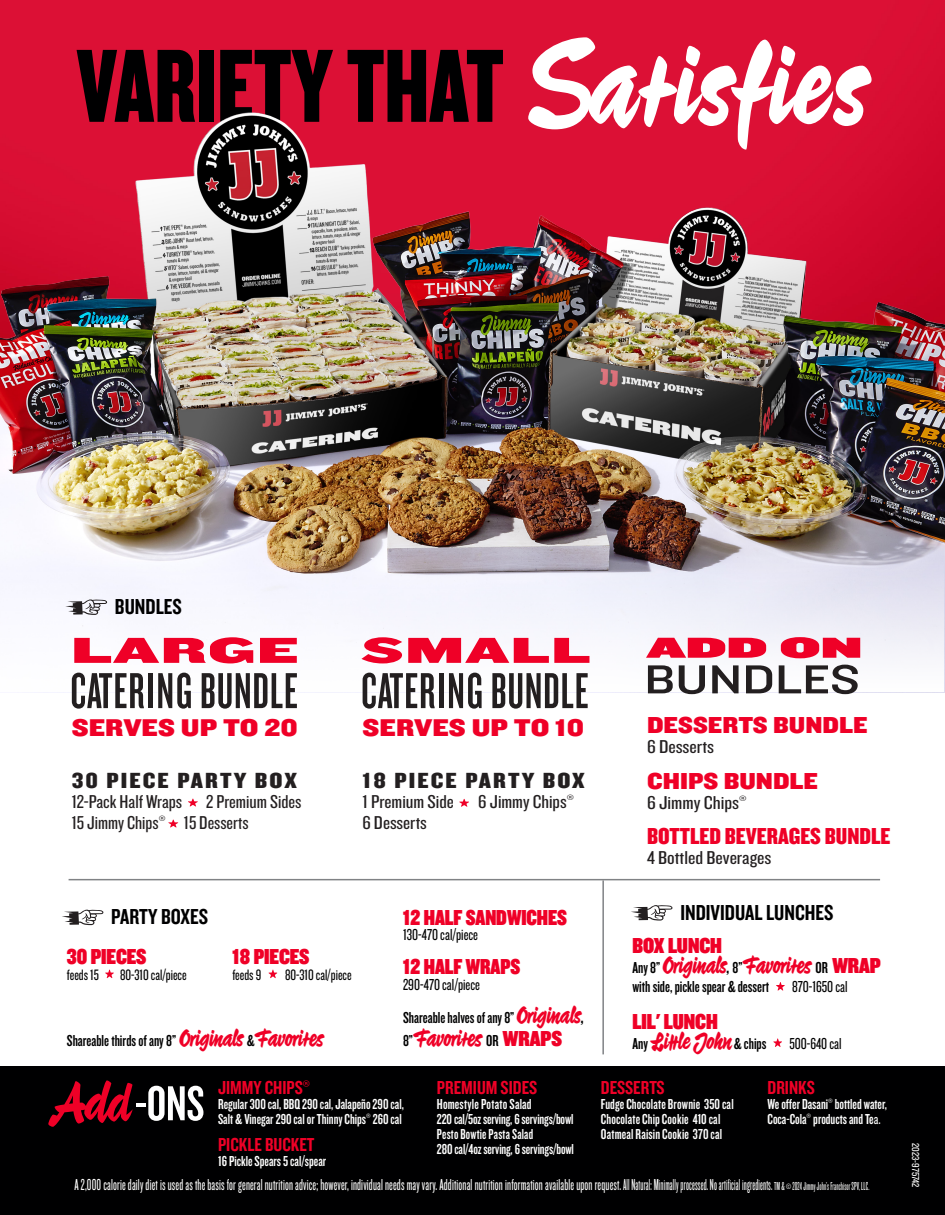
<style>
.page{position:relative;width:945px;height:1215px;background:#fff}
.page>*{position:absolute;margin:0;border:0;box-sizing:border-box;transform-origin:0 0}
.t1{font:108px "Knockout 69 Full Liteweight";color:#000001;scale:.9 1}
.t2{font:108px "Blankenhorn LL Script";letter-spacing:.03em;color:#fff}
.t3{font:52.5px "Knockout 47 Bantamweight";letter-spacing:.02em;color:#231f20}
.t4{font:51px "Knockout 48 Featherweight";color:#fff}
.t5{font:42px "Knockout 31 Junior Middlewt";color:#231f20;scale:1.25 1}
.t6{font:37.5px "Knockout 72 Full Cruiserwt";letter-spacing:.01em;color:#ef0027;scale:1.73 1}
.t7{font:37.5px "Knockout 72 Full Cruiserwt";letter-spacing:.01em;color:#ef0027;scale:1.65 1}
.t8{font:30px "Knockout 92 Ultmt Cruiserwt";color:#ef0027;scale:1.85 1}
.t9{font:25.2px "Knockout 71 Full Middlewt";color:#ef0027;scale:1.19 1}
.t10{font:24px "Knockout 71 Full Middlewt";color:#ef0027;scale:1.1 1}
.t11{font:24px "Knockout 69 Full Liteweight";color:#ef0027;scale:1.1 1}
.t12{font:22.8px "Knockout 69 Full Liteweight";letter-spacing:.07em;color:#231f20;scale:1.31 1}
.t13{font:22.5px "Blankenhorn LL Script";color:#ef0027}
.t14{font:22.5px "Knockout 90 Ultmt Welterwt";color:#ef0027;scale:.96 1}
.t15{font:22.5px "Knockout 49 Liteweight";color:#000001}
.t16{font:19.5px "Knockout 49 Liteweight";color:#ef0027}
.t17{font:19.35px/21px "Knockout 28 Junior Feathrwt";color:#231f20;scale:1.13 1}
.t18{font:19.35px "Knockout 28 Junior Feathrwt";color:#231f20;scale:1.24 1}
.t19{font:19.35px "Knockout 28 Junior Feathrwt";color:#231f20;scale:1.19 1}
.t20{font:16.5px "Knockout 27 Junior Bantamwt";letter-spacing:.01em;color:#fff;scale:.9 1}
.t21{font:16.5px "Knockout 48 Featherweight";color:#000001}
.t22{font:16.5px "Knockout 28 Junior Feathrwt";color:#000001;scale:.96 1}
.t23{font:15.6px "Knockout 28 Junior Feathrwt";color:#000001;scale:.96 1}
.t24{font:15px/15px "Knockout 48 Featherweight";color:#fff}
.t25{font:15px "Knockout 48 Featherweight";color:#fff;scale:.95 1}
.t26{font:10.5px "Knockout 29 Junior Ltweight";color:#fff}
.s1{font-family:"Knockout 48 Featherweight";font-size:16.5px;color:#000001}
.s2{font-family:"Knockout 50 Welterweight";font-size:16.5px;color:#000001}
.s3{font-family:"Knockout 90 Ultmt Welterwt"}
.s4{font-family:"Blankenhorn LL Script";font-size:22.5px;color:#ef0027}
.s5{font-family:"Knockout 50 Welterweight"}
.s6{font-family:"Blankenhorn LL Script";color:#ef0027}
.s7{font-family:"Knockout 28 Junior Feathrwt"}
.s8{font-family:"Knockout 26 Junior Flywght"}
.s9{font-family:"Knockout 26 Junior Flywght";font-size:12px}
</style>
<div class="page">
<div style="left:0;top:0;width:945px;height:22px;background:#dc1035"></div>
<img style="left:0;top:22px;width:945px;height:670px">
<svg style="left:1px;top:559px;width:943px;height:133px"></svg>
<div style="left:0;top:1067px;width:945px;height:148px;background:#000001"></div>
<svg style="left:269px;top:970px;width:8px;height:8px"></svg>
<svg style="left:776px;top:982px;width:9px;height:9px"></svg>
<svg style="left:773px;top:1039px;width:9px;height:8px"></svg>
<svg style="left:105px;top:970px;width:9px;height:8px"></svg>
<svg style="left:188px;top:799px;width:10px;height:8px"></svg>
<svg style="left:168px;top:820px;width:10px;height:8px"></svg>
<svg style="left:459px;top:799px;width:10px;height:8px"></svg>
<hr style="left:69px;top:879px;width:811px;height:1px;background:#808285">
<hr style="left:602px;top:880px;width:2px;height:174px;background:#808285">
<svg style="left:65px;top:599px;width:43px;height:16px"></svg>
<svg style="left:62px;top:909px;width:42px;height:16px"></svg>
<svg style="left:631px;top:905px;width:42px;height:16px"></svg>
<p class="t1" style="left:77px;top:18px;width:476px">VARIETY THAT</p>
<p class="t2" style="left:528px;top:13px;width:338px">Satisfies</p>
<p class="t15" style="left:115px;top:592px;width:68px">BUNDLES</p>
<p class="t6" style="left:71px;top:625px;width:134px">LARGE</p>
<p class="t3" style="left:71px;top:660px;width:229px">CATERING BUNDLE</p>
<p class="t9" style="left:72px;top:711px;width:192px">SERVES UP TO 20</p>
<p class="t12" style="left:72px;top:766px;width:173px">30 PIECE PARTY BOX</p>
<p class="t17" style="left:72px;top:790px;width:205px">12-Pack Half Wraps 2 Premium Sides<br>15 Jimmy Chips® 15 Desserts</p>
<p class="t7" style="left:361px;top:625px;width:141px">SMALL</p>
<p class="t8" style="left:647px;top:626px;width:118px">ADD ON</p>
<p class="t5" style="left:644px;top:651px;width:174px">BUNDLES</p>
<p class="t10" style="left:647px;top:709px;width:202px">DESSERTS BUNDLE</p>
<p class="t18" style="left:647px;top:734px;width:56px">6 Desserts</p>
<p class="t10" style="left:647px;top:765px;width:157px">CHIPS BUNDLE</p>
<p class="t18" style="left:647px;top:790px;width:82px">6 Jimmy Chips®</p>
<p class="t11" style="left:647px;top:821px;width:223px">BOTTLED BEVERAGES BUNDLE</p>
<p class="t18" style="left:647px;top:846px;width:102px">4 Bottled Beverages</p>
<p class="t3" style="left:361px;top:660px;width:229px">CATERING BUNDLE</p>
<p class="t9" style="left:362px;top:711px;width:188px">SERVES UP TO 10</p>
<p class="t12" style="left:362px;top:766px;width:171px">18 PIECE PARTY BOX</p>
<p class="t19" style="left:362px;top:790px;width:78px">1 Premium Side</p>
<p class="t19" style="left:478px;top:790px;width:82px">6 Jimmy Chips®</p>
<p class="t19" style="left:362px;top:811px;width:56px">6 Desserts</p>
<p class="t15" style="left:111px;top:902px;width:98px">PARTY BOXES</p>
<p class="t15" style="left:680px;top:898px;width:155px">INDIVIDUAL LUNCHES</p>
<p class="t14" style="left:403px;top:902px;width:172px">12 HALF SANDWICHES</p>
<p class="t22" style="left:403px;top:925px;width:80px">130-470 cal/piece</p>
<p class="t14" style="left:403px;top:951px;width:124px">12 HALF WRAPS</p>
<p class="t22" style="left:403px;top:974px;width:82px">290-470 cal/piece</p>
<p class="t14" style="left:632px;top:930px;width:95px">BOX LUNCH</p>
<p class="t13" style="left:632px;top:950px;width:250px"><span class="s1">Any 8”</span> Originals<span class="s2">,</span> <span class="s1">8”</span>Favorites <span class="s1">OR</span> <span class="s3">WRAP</span></p>
<p class="t21" style="left:632px;top:977px;width:138px">with side, pickle spear &amp; dessert</p>
<p class="t22" style="left:792px;top:977px;width:59px">870-1650 cal</p>
<p class="t14" style="left:632px;top:1006px;width:91px">LIL' LUNCH</p>
<p class="t13" style="left:632px;top:1025px;width:136px"><span class="s1">Any</span> Little John <span class="s1">&amp; chips</span></p>
<p class="t22" style="left:789px;top:1033px;width:56px">500-640 cal</p>
<p class="t14" style="left:67px;top:941px;width:84px">30 PIECES</p>
<p class="t23" style="left:67px;top:965px;width:35px">feeds 15</p>
<p class="t23" style="left:120px;top:965px;width:71px">80-310 cal/piece</p>
<p class="t14" style="left:232px;top:941px;width:82px">18 PIECES</p>
<p class="t23" style="left:232px;top:965px;width:32px">feeds 9</p>
<p class="t23" style="left:285px;top:965px;width:71px">80-310 cal/piece</p>
<p class="t21" style="left:403px;top:1008px;width:182px">Shareable halves of any 8” <span class="s4">Originals</span><span class="s5">,</span></p>
<p class="t13" style="left:403px;top:1023px;width:161px"><span class="s1">8”</span>Favorites <span class="s1">OR</span> <span class="s3">WRAPS</span></p>
<p class="t21" style="left:67px;top:1030px;width:259px">Shareable thirds of any 8” <span class="s4">Originals</span> &amp;<span class="s4">Favorites</span></p>
<p class="t4" style="left:49px;top:1072px;width:157px"><span class="s6">Add</span>-ONS</p>
<p class="t16" style="left:218px;top:1076px;width:93px">JIMMY CHIPS®</p>
<p class="t24" style="left:218px;top:1096px;width:187px">Regular 300 cal, BBQ 290 cal, Jalapeño 290 cal,<br>Salt &amp; Vinegar 290 cal or Thinny Chips® 260 cal</p>
<p class="t16" style="left:218px;top:1132px;width:98px">PICKLE BUCKET</p>
<p class="t24" style="left:218px;top:1153px;width:110px">16 Pickle Spears 5 cal/spear</p>
<p class="t16" style="left:437px;top:1076px;width:102px">PREMIUM SIDES</p>
<p class="t24" style="left:437px;top:1096px;width:96px">Homestyle Potato Salad</p>
<p class="t24" style="left:437px;top:1111px;width:138px">220 cal/5oz serving, 6 servings/bowl</p>
<p class="t25" style="left:437px;top:1125px;width:103px">Pesto Bowtie Pasta Salad</p>
<p class="t24" style="left:437px;top:1141px;width:138px">280 cal/4oz serving, 6 servings/bowl</p>
<p class="t16" style="left:601px;top:1076px;width:65px">DESSERTS</p>
<p class="t24" style="left:601px;top:1096px;width:134px">Fudge Chocolate Brownie 350 cal</p>
<p class="t24" style="left:601px;top:1111px;width:123px">Chocolate Chip Cookie 410 cal<br>Oatmeal Raisin Cookie 370 cal</p>
<p class="t16" style="left:768px;top:1076px;width:49px">DRINKS</p>
<p class="t24" style="left:768px;top:1096px;width:121px">We offer Dasani® bottled water,<br>Coca-Cola® products and Te<span class="s7">a.</span></p>
<p class="t20" style="left:74px;top:1175px;width:885px">A 2,000 calorie daily diet is used as the basis for general nutrition advice; however, individual needs may vary. Additional nutrition information available upon request. <span class="s8">All Natural: Minimally processed. No artificial ingredients.</span> <span class="s9">TM &amp; © 2024 Jimmy John’s Franchisor SPV, LLC.</span></p>
<p class="t26" style="left:922px;top:1143px;width:46px;rotate:90deg">2023-975742</p>
</div>
